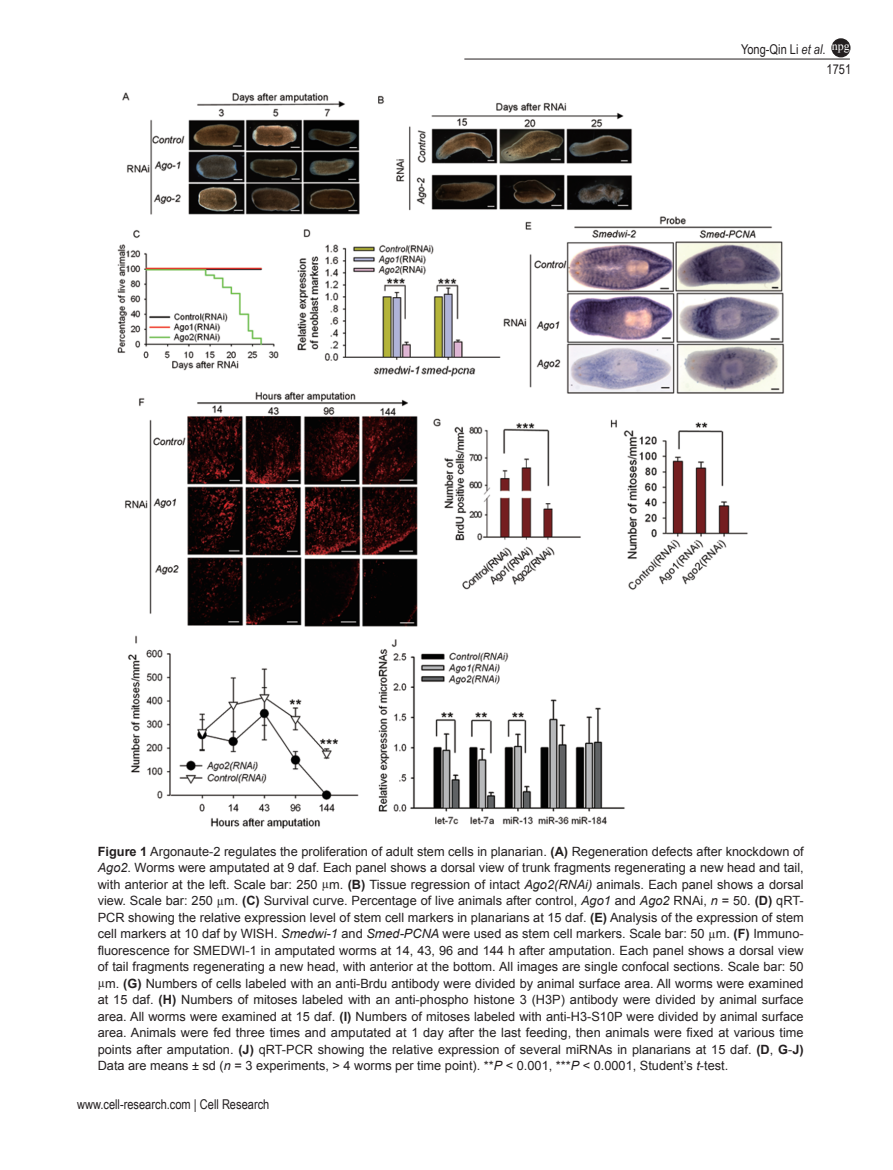
<style>
.page{position:relative;width:893px;height:1170px;background:#fff}
.page>*{position:absolute;margin:0;border:0;box-sizing:border-box;transform-origin:0 0}
.t1{font:13.5px "Arial Narrow";color:#231f20}
.t2{font:12.75px/16.5px "Arial MT2";color:#231f20;text-align:justify}
.t3{font:12.75px/16.5px "Arial";color:#231f20;text-align:justify}
.t4{font:12px "Times New Roman PSMT2";color:#fff}
.s1{font-style:italic}
.s2{font-family:"Arial";font-weight:700}
.s3{font-family:"Arial";font-style:italic}
.s4{font-family:"Times New Roman PSMT2"}
.s5{font-family:"Arial MT2"}
.s6{font-weight:700}
</style>
<div class="page">
<hr style="left:464px;top:59px;width:386px;height:1px;background:#231f20">
<div style="left:832px;top:39px;width:18px;height:18px;background:#231f20;border-radius:50%"></div>
<div style="left:831px;top:38px;width:19px;height:19px;border:2px solid #231f20;border-radius:50%"></div>
<img style="left:117px;top:92px;width:668px;height:737px">
<p class="t1" style="left:741px;top:40px;width:86px">Yong-Qin Li <span class="s1">et al</span>.</p>
<p class="t4" style="left:832px;top:38px;width:19px">npg</p>
<p class="t1" style="left:826px;top:59px;width:26px">1751</p>
<p class="t2" style="left:98px;top:843px;width:707px"><span class="s2">Figure 1</span> Argonaute-2 regulates the proliferation of adult stem cells in planarian. <span class="s2">(A)</span> Regeneration defects after knockdown of <span class="s3">Ago2</span>. Worms were amputated at 9 daf. Each panel shows a dorsal view of trunk fragments regenerating a new head and tail, with anterior at the left. Scale bar: 250 <span class="s4">µ</span>m. <span class="s2">(B)</span> Tissue regression of intact <span class="s3">Ago2(RNAi)</span> animals. Each panel shows a dorsal view. Scale bar: 250 <span class="s4">µ</span>m. <span class="s2">(C)</span> Survival curve. Percentage of live animals after control, <span class="s3">Ago1</span> and <span class="s3">Ago2</span> RNAi, <span class="s3">n</span> = 50. <span class="s2">(D)</span> qRT-PCR showing the relative expression level of stem cell markers in planarians at 15 daf. <span class="s2">(E)</span> Analysis of the expression of stem cell markers at 10 daf by WISH. <span class="s3">Smedwi-1</span> and <span class="s3">Smed-PCNA</span> were used as stem cell markers. Scale bar: 50 <span class="s4">µ</span>m. <span class="s2">(F)</span> Immuno-</p>
<p class="t3" style="left:98px;top:941px;width:707px">fluorescence for SMEDWI-1 in amputated worms at 14, 43, 96 and 144 h after amputation. Each panel shows a dorsal view</p>
<p class="t2" style="left:98px;top:958px;width:707px">of tail fragments regenerating a new head, with anterior at the bottom. All images are single confocal sections. Scale bar: 50 <span class="s4">µ</span>m. <span class="s2">(G)</span> Numbers of cells labeled with an anti-Brdu antibody were divided by animal surface area. All worms were examined</p>
<p class="t3" style="left:98px;top:991px;width:707px"><span class="s5">at 15 daf.</span> <span class="s6">(H)</span> Numbers of mitoses labeled with an anti-phospho histone 3 (H3P) antibody were divided by animal surface <span class="s5">area. All worms were examined at 15 daf.</span> <span class="s6">(I)</span> Numbers of mitoses labeled with anti-H3-S10P were divided by animal surface area. Animals were fed three times and amputated at 1 day after the last feeding, then animals were fixed at various time</p>
<p class="t2" style="left:98px;top:1040px;width:707px">points after amputation. <span class="s2">(J)</span> qRT-PCR showing the relative expression of several miRNAs in planarians at 15 daf. <span class="s2">(D</span>, <span class="s2">G</span>-<span class="s2">J)</span></p>
<p class="t3" style="left:98px;top:1057px;width:632px">Data are means ± sd (<span class="s1">n</span> = 3 experiments, &gt; 4 worms per time point). **<span class="s1">P</span> &lt; 0.001, ***<span class="s1">P</span> <span class="s5">&lt; 0.0001, Student’s</span> <span class="s1">t</span><span class="s5">-test.</span></p>
<p class="t1" style="left:77px;top:1094px;width:194px">www.cell-research.com | Cell Research</p>
</div>
